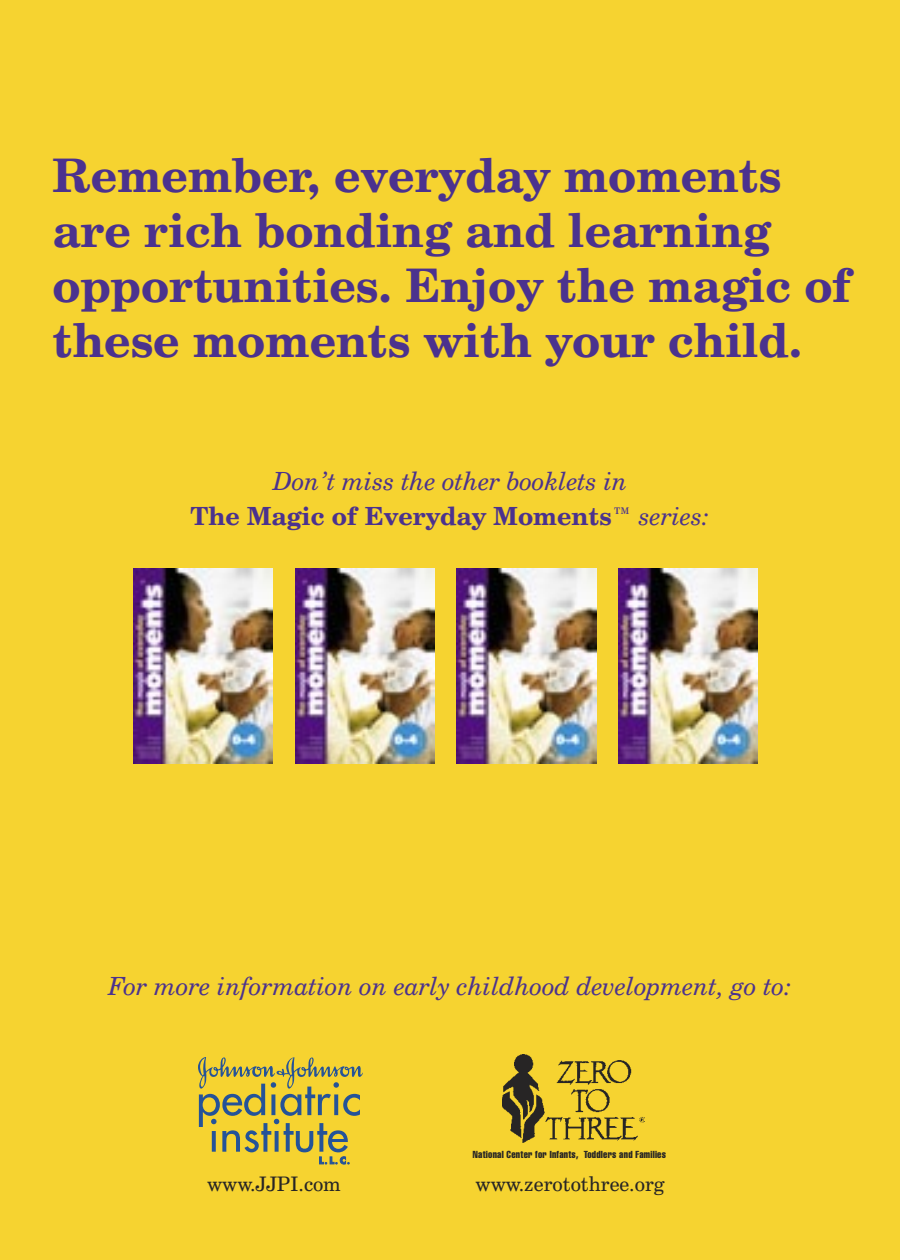
<style>
.page{position:relative;width:900px;height:1260px;background:#f6d330}
.page>*{position:absolute;margin:0;border:0;box-sizing:border-box;transform-origin:0 0}
.HED_OVER_PIX{font:700 46.25px/55px "Century Schoolbook BT";color:#4b328e}
.t1{font:italic 25px "Century Schoolbook BT";color:#4b328e}
.t2{font:700 25px "Century Schoolbook BT";color:#4b328e}
.t3{font:20px "Century Schoolbook BT";color:#272525}
.t4{font:extra-condensed 10px "Helvetica";letter-spacing:.025em;color:#272525}
.s1{font-weight:400}
.s2{font-weight:400;font-style:italic}
</style>
<div class="page">
<svg style="left:198px;top:1057px;width:165px;height:107px"></svg>
<img style="left:502px;top:1055px;width:143px;height:87px">
<img style="left:133px;top:568px;width:140px;height:195px">
<img style="left:295px;top:568px;width:140px;height:195px">
<img style="left:457px;top:568px;width:139px;height:195px">
<img style="left:618px;top:568px;width:140px;height:195px">
<p class="HED_OVER_PIX" style="left:53px;top:147px;width:801px">Remember, everyday moments are rich bonding and learning opportunities. Enjoy the magic of these moments with your child.</p>
<p class="t1" style="left:273px;top:466px;width:356px">Don’t miss the other booklets in</p>
<p class="t2" style="left:190px;top:500px;width:521px">The Magic of Everyday Moments<span class="s1">™</span> <span class="s2">series:</span></p>
<p class="t1" style="left:108px;top:970px;width:685px">For more information on early childhood development, go to:</p>
<p class="t4" style="left:473px;top:1148px;width:195px">National Center for Infants, Toddlers and Families</p>
<p class="t3" style="left:207px;top:1172px;width:135px">www.JJPI.com</p>
<p class="t3" style="left:475px;top:1172px;width:190px">www.zerotothree.org</p>
</div>
